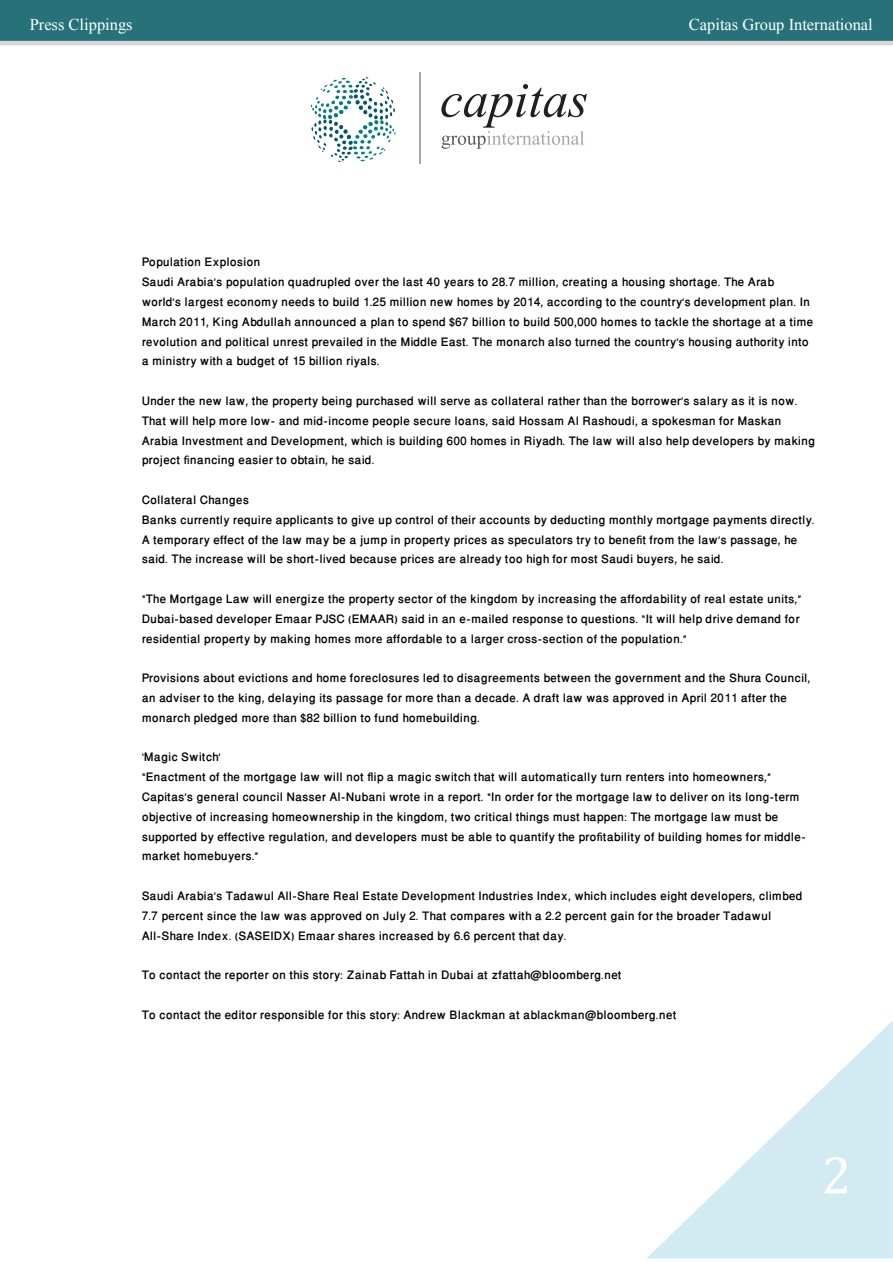
<style>
.page{position:relative;width:893px;height:1263px;background:#fff}
.page>*{position:absolute;margin:0;border:0;box-sizing:border-box;transform-origin:0 0}
.t1{font:54px "Cambria";color:#fff}
.t2{font:500 16.5px/19.8px "Win Soft Pro";color:#050504}
.t3{font:16.5px "Times New Roman";color:#fff}
</style>
<div class="page">
<svg style="left:0;top:0;width:893px;height:45px;background:#377b81"></svg>
<svg style="left:647px;top:1020px;width:246px;height:238px"></svg>
<svg style="left:311px;top:77px;width:85px;height:85px"></svg>
<hr style="left:420px;top:72px;width:1px;height:92px;background:#a5a8ab">
<svg style="left:441px;top:84px;width:146px;height:65px"></svg>
<p class="t3" style="left:30px;top:14px;width:104px">Press Clippings</p>
<p class="t3" style="left:689px;top:14px;width:185px">Capitas Group International</p>
<p class="t2" style="left:142px;top:252px;width:673px">Population Explosion<br>Saudi Arabia’s population quadrupled over the last 40 years to 28.7 million, creating a housing shortage. The Arab world’s largest economy needs to build 1.25 million new homes by 2014, according to the country’s development plan. In March 2011, King Abdullah announced a plan to spend $67 billion to build 500,000 homes to tackle the shortage at a time revolution and political unrest prevailed in the Middle East. The monarch also turned the country’s housing authority into a ministry with a budget of 15 billion riyals.</p>
<p class="t2" style="left:142px;top:391px;width:675px">Under the new law, the property being purchased will serve as collateral rather than the borrower’s salary as it is now.<br>That will help more low- and mid-income people secure loans, said Hossam Al Rashoudi, a spokesman for Maskan Arabia Investment and Development, which is building 600 homes in Riyadh. The law will also help developers by making project financing easier to obtain, he said.</p>
<p class="t2" style="left:142px;top:490px;width:675px">Collateral Changes<br>Banks currently require applicants to give up control of their accounts by deducting monthly mortgage payments directly.<br>A temporary effect of the law may be a jump in property prices as speculators try to benefit from the law’s passage, he said. The increase will be short-lived because prices are already too high for most Saudi buyers, he said.</p>
<p class="t2" style="left:142px;top:589px;width:661px;text-align:justify">“The Mortgage Law will energize the property sector of the kingdom by increasing the affordability of real estate units,” Dubai-based developer Emaar PJSC (EMAAR) said in an e-mailed response to questions. “It will help drive demand for residential property by making homes more affordable to a larger cross-section of the population.”</p>
<p class="t2" style="left:142px;top:668px;width:670px">Provisions about evictions and home foreclosures led to disagreements between the government and the Shura Council, an adviser to the king, delaying its passage for more than a decade. A draft law was approved in April 2011 after the monarch pledged more than $82 billion to fund homebuilding.</p>
<p class="t2" style="left:142px;top:747px;width:666px">‘Magic Switch’<br>“Enactment of the mortgage law will not flip a magic switch that will automatically turn renters into homeowners,” Capitas’s general council Nasser Al-Nubani wrote in a report. “In order for the mortgage law to deliver on its long-term objective of increasing homeownership in the kingdom, two critical things must happen: The mortgage law must be supported by effective regulation, and developers must be able to quantify the profitability of building homes for middle&shy;market homebuyers.”</p>
<p class="t2" style="left:142px;top:886px;width:662px">Saudi Arabia’s Tadawul All-Share Real Estate Development Industries Index, which includes eight developers, climbed<br>7.7 percent since the law was approved on July 2. That compares with a 2.2 percent gain for the broader Tadawul<br>All-Share Index. (SASEIDX) Emaar shares increased by 6.6 percent that day.</p>
<p class="t2" style="left:142px;top:965px;width:481px">To contact the reporter on this story: Zainab Fattah in Dubai at zfattah@bloomberg.net</p>
<p class="t2" style="left:142px;top:1005px;width:536px">To contact the editor responsible for this story: Andrew Blackman at ablackman@bloomberg.net</p>
<h1 class="t1" style="left:821px;top:1143px;width:31px">2</h1>
</div>
